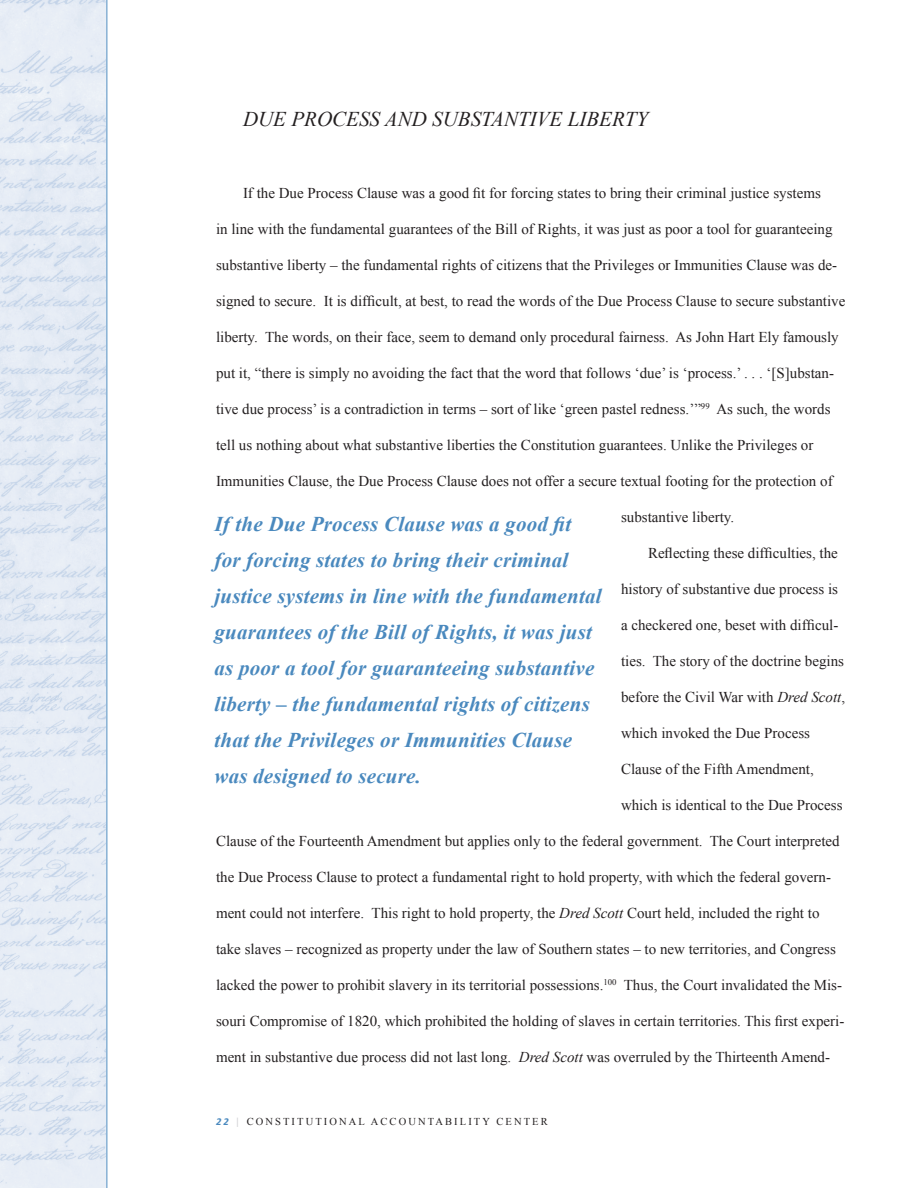
<style>
.page{position:relative;width:918px;height:1188px;background:#fff}
.page>*{position:absolute;margin:0;border:0;box-sizing:border-box;transform-origin:0 0}
.Pullquote{font:italic 700 21px/36px "Times New Roman";letter-spacing:.01em;color:#4a89be}
.Body_Copy_INDENTED{font:italic 21px "Times New Roman";color:#231f20}
.Body_Copy{font:15px "Times New Roman";color:#231f20}
.t1{font:10.5px "Times New Roman";letter-spacing:.2em;color:#231f20}
.s1{font-style:italic}
.s2{font-family:"Calibri";font-weight:700;font-style:italic;color:#4a89be}
.s3{font-family:"Calibri";color:#d1d2d4}
</style>
<div class="page">
<img style="left:0;top:0;width:106px;height:1188px">
<hr style="left:106px;top:0;width:1px;height:1188px;background:#4a89be">
<p class="Body_Copy_INDENTED" style="left:243px;top:105px;width:407px">DUE PROCESS AND SUBSTANTIVE LIBERTY</p>
<p class="Body_Copy" style="left:243px;top:183px;width:579px">If the Due Process Clause was a good fit for forcing states to bring their criminal justice systems</p>
<p class="Body_Copy" style="left:216px;top:219px;width:618px">in line with the fundamental guarantees of the Bill of Rights, it was just as poor a tool for guaranteeing</p>
<p class="Body_Copy" style="left:216px;top:255px;width:623px">substantive liberty – the fundamental rights of citizens that the Privileges or Immunities Clause was de-</p>
<p class="Body_Copy" style="left:216px;top:291px;width:631px">signed to secure. It is difficult, at best, to read the words of the Due Process Clause to secure substantive</p>
<p class="Body_Copy" style="left:216px;top:327px;width:624px">liberty. The words, on their face, seem to demand only procedural fairness. As John Hart Ely famously</p>
<p class="Body_Copy" style="left:216px;top:363px;width:620px">put it, “there is simply no avoiding the fact that the word that follows ‘due’ is ‘process.’ . . . ‘[S]ubstan-</p>
<p class="Body_Copy" style="left:216px;top:399px;width:616px">tive due process’ is a contradiction in terms – sort of like ‘green pastel redness.’”<sup>99</sup> As such, the words</p>
<p class="Body_Copy" style="left:216px;top:435px;width:599px">tell us nothing about what substantive liberties the Constitution guarantees. Unlike the Privileges or</p>
<p class="Body_Copy" style="left:216px;top:471px;width:618px">Immunities Clause, the Due Process Clause does not offer a secure textual footing for the protection of</p>
<p class="Body_Copy" style="left:621px;top:507px;width:115px">substantive liberty.</p>
<p class="Body_Copy" style="left:648px;top:543px;width:191px">Reflecting these difficulties, the</p>
<p class="Body_Copy" style="left:621px;top:579px;width:219px">history of substantive due process is</p>
<p class="Body_Copy" style="left:621px;top:615px;width:219px">a checkered one, beset with difficul-</p>
<p class="Body_Copy" style="left:621px;top:651px;width:225px">ties. The story of the doctrine begins</p>
<p class="Body_Copy" style="left:621px;top:687px;width:226px">before the Civil War with <span class="s1">Dred Scott</span>,</p>
<p class="Body_Copy" style="left:621px;top:723px;width:191px">which invoked the Due Process</p>
<p class="Body_Copy" style="left:621px;top:759px;width:194px">Clause of the Fifth Amendment,</p>
<p class="Body_Copy" style="left:621px;top:795px;width:223px">which is identical to the Due Process</p>
<p class="Body_Copy" style="left:216px;top:831px;width:625px">Clause of the Fourteenth Amendment but applies only to the federal government. The Court interpreted</p>
<p class="Body_Copy" style="left:216px;top:867px;width:617px">the Due Process Clause to protect a fundamental right to hold property, with which the federal govern-</p>
<p class="Body_Copy" style="left:216px;top:903px;width:605px">ment could not interfere. This right to hold property, the <span class="s1">Dred Scott</span> Court held, included the right to</p>
<p class="Body_Copy" style="left:216px;top:939px;width:621px">take slaves – recognized as property under the law of Southern states – to new territories, and Congress</p>
<p class="Body_Copy" style="left:216px;top:975px;width:628px">lacked the power to prohibit slavery in its territorial possessions.<sup>100</sup> Thus, the Court invalidated the Mis-</p>
<p class="Body_Copy" style="left:216px;top:1011px;width:630px">souri Compromise of 1820, which prohibited the holding of slaves in certain territories. This first experi-</p>
<p class="Body_Copy" style="left:216px;top:1047px;width:616px">ment in substantive due process did not last long. <span class="s1">Dred Scott</span> was overruled by the Thirteenth Amend-</p>
<p class="Pullquote" style="left:214px;top:505px;width:389px">If the Due Process Clause was a good fit for forcing states to bring their criminal justice systems in line with the fundamental guarantees of the Bill of Rights, it was just as poor a tool for guaranteeing substantive liberty – the fundamental rights of citizens that the Privileges or Immunities Clause was designed to secure.</p>
<p class="t1" style="left:216px;top:1114px;width:333px"><span class="s2">22</span> <span class="s3">|</span> CONSTITUTIONAL ACCOUNTABILITY CENTER</p>
</div>
